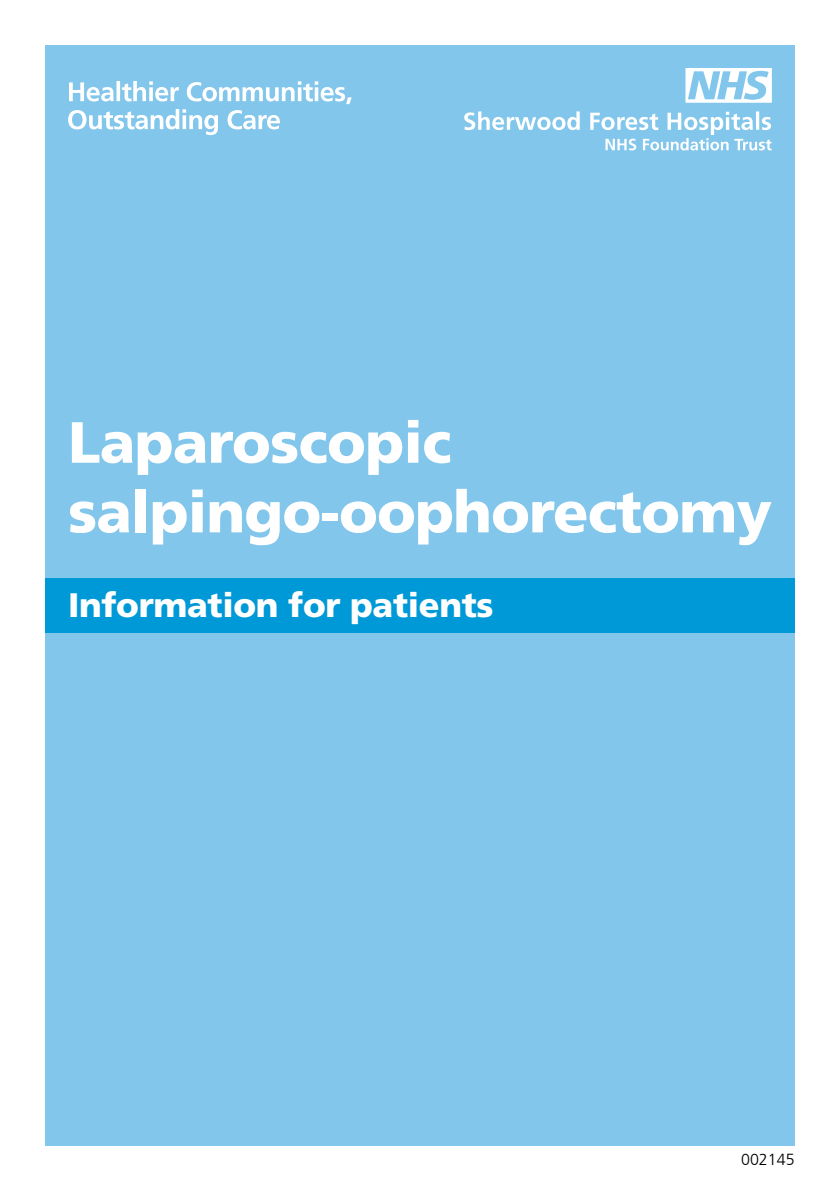
<style>
.page{position:relative;width:840px;height:1191px;background:#fff}
.page>*{position:absolute;margin:0;border:0;box-sizing:border-box;transform-origin:0 0}
.t1{font:900 58px/69.6px "Frutiger LT Com";letter-spacing:-.015em;color:#fff}
.t2{font:900 34px "Frutiger LT Com";letter-spacing:-.01em;color:#fff}
.t3{font:300 16px "Frutiger LT Com";color:#000}
</style>
<div class="page">
<div style="left:45px;top:45px;width:749px;height:1100px;background:#82c6ec"></div>
<div style="left:45px;top:578px;width:749px;height:54px;background:#0099d7"></div>
<svg style="left:68px;top:81px;width:283px;height:54px"></svg>
<svg style="left:464px;top:111px;width:307px;height:39px"></svg>
<svg style="left:685px;top:68px;width:86px;height:35px"></svg>
<p class="t1" style="left:68px;top:407px;width:705px">Laparoscopic salpingo-oophorectomy</p>
<p class="t2" style="left:68px;top:584px;width:426px">Information for patients</p>
<p class="t3" style="left:740px;top:1149px;width:55px">002145</p>
</div>
